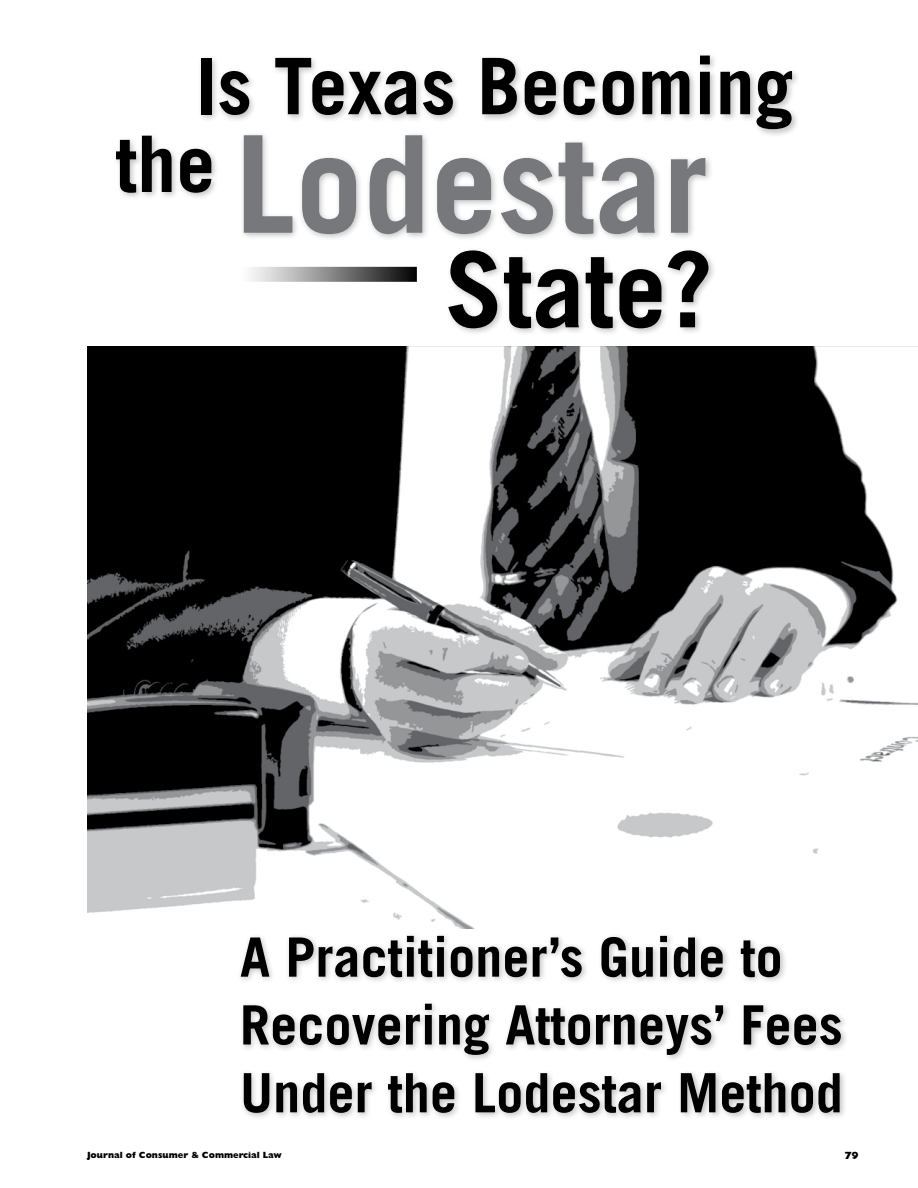
<style>
.page{position:relative;width:918px;height:1188px;background:#fff}
.page>*{position:absolute;margin:0;border:0;box-sizing:border-box;transform-origin:0 0}
.t1{font:700 135px "Trade Gothic";color:#77787b}
.t2{font:700 105px "Trade Gothic";color:#000}
.t3{font:700 78px "Trade Gothic";color:#000}
.t4{font:700 54.3px/67.8px "Trade Gothic";color:#000}
.t5{font:800 10.5px "Gill Sans";color:#000}
.t6{font:800 9px "Gill Sans";color:#000}
</style>
<div class="page">
<img style="left:87px;top:347px;width:831px;height:582px">
<div style="left:198px;top:52px;width:602px;height:86px;background:#000;opacity:.25"></div>
<div style="left:237px;top:932px;width:612px;height:189px;background:#000;opacity:.25"></div>
<div style="left:240px;top:131px;width:474px;height:111px;background:#000;opacity:.25"></div>
<div style="left:445px;top:247px;width:272px;height:90px;background:#000;opacity:.25"></div>
<div style="left:113px;top:132px;width:107px;height:69px;background:#000;opacity:.25"></div>
<svg style="left:251px;top:267px;width:166px;height:15px;background:#828282"></svg>
<h3 class="t3" style="left:196px;top:38px;width:600px">Is Texas Becoming</h3>
<h3 class="t3" style="left:116px;top:116px;width:101px">the</h3>
<h1 class="t1" style="left:235px;top:102px;width:474px">Lodestar</h1>
<h2 class="t2" style="left:445px;top:225px;width:270px">State?</h2>
<p class="t4" style="left:240px;top:923px;width:604px">A Practitioner’s Guide to<br>Recovering Attorneys’ Fees<br>Under the Lodestar Method</p>
<p class="t6" style="left:87px;top:1150px;width:196px">Journal of Consumer &amp; Commercial Law</p>
<p class="t5" style="left:845px;top:1149px;width:16px">79</p>
</div>
